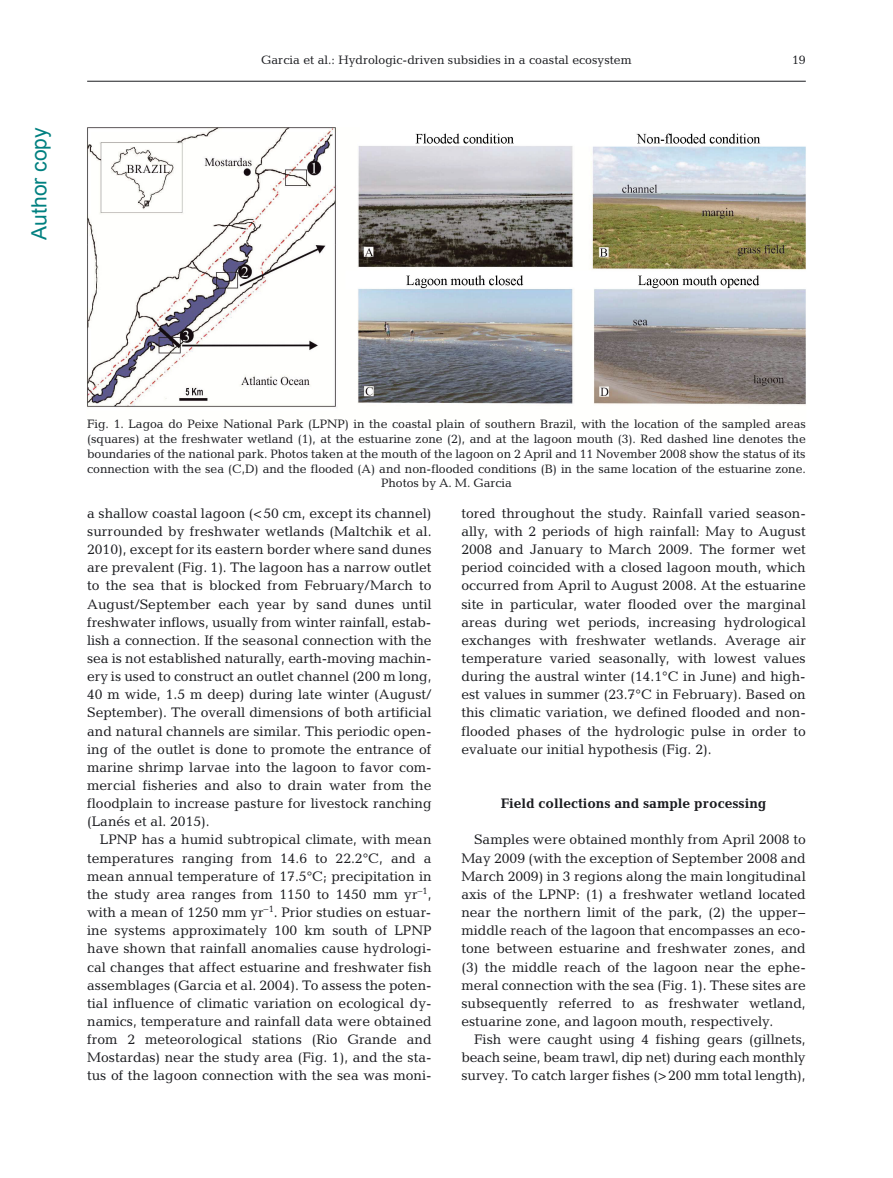
<style>
.page{position:relative;width:893px;height:1178px;background:#fff}
.page>*{position:absolute;margin:0;border:0;box-sizing:border-box;transform-origin:0 0}
.t1{font:21px "Arial";color:#008080}
.t2{font:13.95px/18.1px "Candida";color:#1b1c20;text-align:justify}
.t3{font:700 13.95px "Candida";color:#1b1c20}
.t4{font:12.3px/14.7px "Candida";letter-spacing:-.005em;color:#1b1c20;text-align:center}
</style>
<div class="page">
<hr style="left:87px;top:81px;width:719px;height:1px;background:#1b1c20">
<img style="left:87px;top:127px;width:719px;height:280px">
<h1 class="t1" style="left:25px;top:240px;width:114px;rotate:-90deg">Author copy</h1>
<p class="t4" style="left:261px;top:52px;width:372px">Garcia et al.: Hydrologic-driven subsidies in a coastal ecosystem</p>
<p class="t4" style="left:792px;top:52px;width:15px">19</p>
<p class="t4" style="left:87px;top:417px;width:720px">Fig. 1. Lagoa do Peixe National Park (LPNP) in the coastal plain of southern Brazil, with the location of the sampled areas (squares) at the freshwater wetland (1), at the estuarine zone (2), and at the lagoon mouth (3). Red dashed line denotes the boundaries of the national park. Photos taken at the mouth of the lagoon on 2 April and 11 November 2008 show the status of its connection with the sea (C,D) and the flooded (A) and non-flooded conditions (B) in the same location of the estuarine zone.<br>Photos by A. M. Garcia</p>
<p class="t2" style="left:87px;top:504px;width:346px">a shallow coastal lagoon (&lt;50 cm, except its channel) surrounded by freshwater wetlands (Maltchik et al.<br>2010), except for its eastern border where sand dunes are prevalent (Fig. 1). The lagoon has a narrow outlet to the sea that is blocked from February/March to August/September each year by sand dunes until freshwater inflows, usually from winter rainfall, estab&shy;lish a connection. If the seasonal connection with the sea is not established naturally, earth-moving machin&shy;ery is used to construct an outlet channel (200 m long, 40 m wide, 1.5 m deep) during late winter (August/ September). The overall dimensions of both artificial and natural channels are similar. This periodic open&shy;ing of the outlet is done to promote the entrance of marine shrimp larvae into the lagoon to favor com&shy;mercial fisheries and also to drain water from the floodplain to increase pasture for livestock ranching (Lanés et al. 2015).</p>
<p class="t2" style="left:87px;top:831px;width:346px;text-indent:13px">LPNP has a humid subtropical climate, with mean temperatures ranging from 14.6 to 22.2°C, and a mean annual temperature of 17.5°C; precipitation in the study area ranges from 1150 to 1450 mm yr−<sup>1</sup>, with a mean of 1250 mm yr−<sup>1</sup>. Prior studies on estuar&shy;ine systems approximately 100 km south of LPNP have shown that rainfall anomalies cause hydrologi&shy;cal changes that affect estuarine and freshwater fish assemblages (Garcia et al. 2004). To assess the poten&shy;tial influence of climatic variation on ecological dy - namics, temperature and rainfall data were ob tained from 2 meteorological stations (Rio Grande and Mostardas) near the study area (Fig. 1), and the sta&shy;tus of the lagoon connection with the sea was moni-</p>
<p class="t2" style="left:461px;top:504px;width:346px">tored throughout the study. Rainfall varied season&shy;ally, with 2 periods of high rainfall: May to August 2008 and January to March 2009. The former wet period coincided with a closed lagoon mouth, which occurred from April to August 2008. At the estuarine site in particular, water flooded over the marginal areas during wet periods, increasing hydrological exchanges with freshwater wetlands. Average air temperature varied seasonally, with lowest values during the austral winter (14.1°C in June) and high&shy;est values in summer (23.7°C in February). Based on this climatic variation, we defined flooded and non&shy;flooded phases of the hydrologic pulse in order to evaluate our initial hypothesis (Fig. 2).</p>
<p class="t3" style="left:501px;top:799px;width:267px">Field collections and sample processing</p>
<p class="t2" style="left:461px;top:831px;width:346px;text-indent:13px">Samples were obtained monthly from April 2008 to May 2009 (with the exception of September 2008 and March 2009) in 3 regions along the main longitudinal axis of the LPNP: (1) a freshwater wetland located near the northern limit of the park, (2) the upper− middle reach of the lagoon that encompasses an eco&shy;tone between estuarine and freshwater zones, and (3) the middle reach of the lagoon near the ephe - meral connection with the sea (Fig. 1). These sites are subsequently referred to as freshwater wetland, estuarine zone, and lagoon mouth, respectively.</p>
<p class="t2" style="left:461px;top:1030px;width:346px;text-indent:13px">Fish were caught using 4 fishing gears (gillnets, beach seine, beam trawl, dip net) during each monthly survey. To catch larger fishes (&gt;200 mm total length),</p>
</div>
